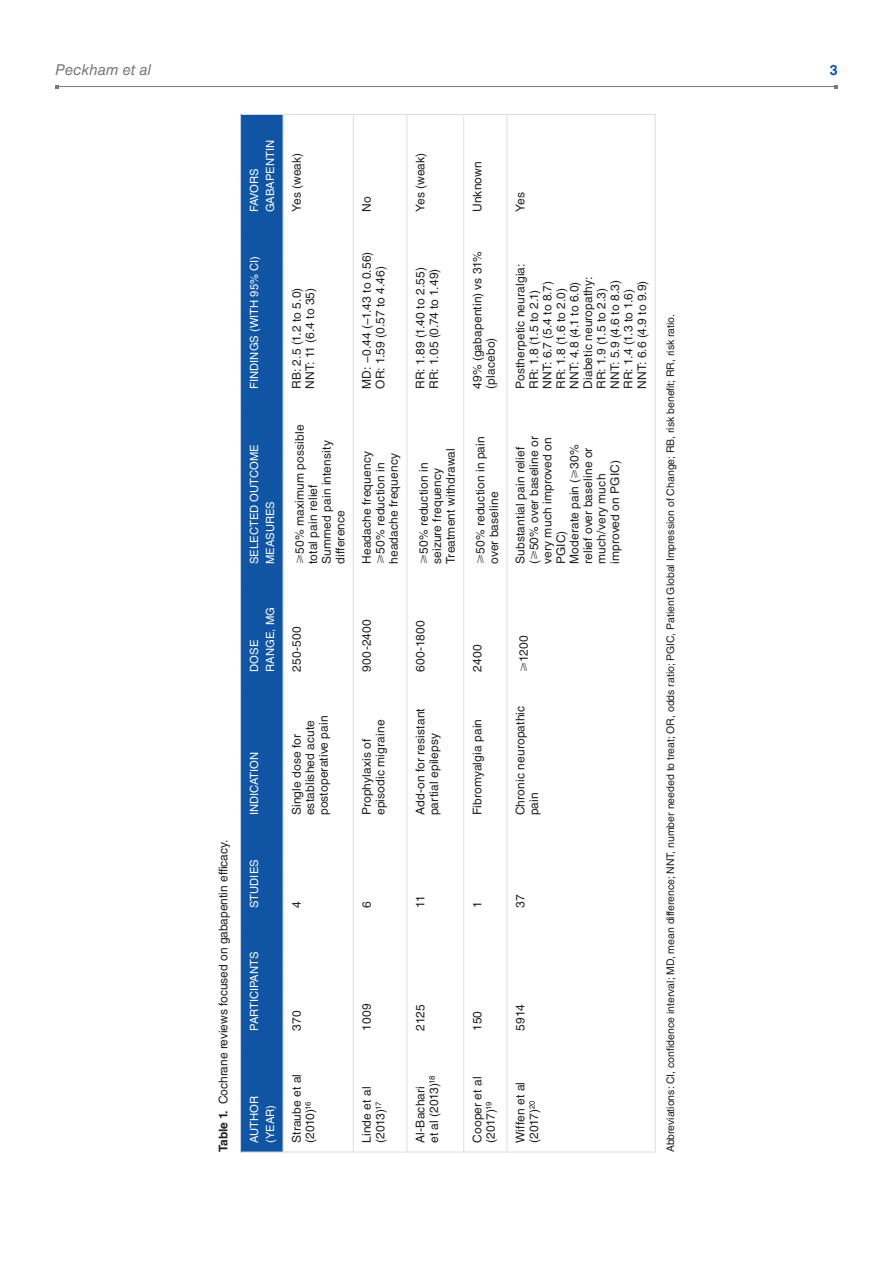
<style>
.page{position:relative;width:893px;height:1263px;background:#fff}
.page>*{position:absolute;margin:0;border:0;box-sizing:border-box;transform-origin:0 0}
.t1{font:italic 15px "Helvetica LT Std";color:#76787b}
.t2{font:700 14.25px "Helvetica LT Std";color:#1055a4}
.t3{font:12px/13.5px "Helvetica LT Std";letter-spacing:.01em;color:#231f20}
.t4{font:11.25px/15.8px "Helvetica LT Std";color:#fff}
.t5{font:10.5px "Helvetica LT Std";color:#231f20}
.s1{font-weight:700}
</style>
<div class="page">
<hr style="left:57px;top:86px;width:779px;height:1px;background:#76787b">
<div style="left:242px;top:115px;width:41px;height:1037px;background:#1055a4"></div>
<hr style="left:241px;top:1054px;width:1px;height:98px;background:#1055a4">
<hr style="left:241px;top:931px;width:1px;height:123px;background:#1055a4">
<hr style="left:241px;top:839px;width:1px;height:92px;background:#1055a4">
<hr style="left:241px;top:695px;width:1px;height:144px;background:#1055a4">
<hr style="left:241px;top:588px;width:1px;height:107px;background:#1055a4">
<hr style="left:241px;top:412px;width:1px;height:176px;background:#1055a4">
<hr style="left:241px;top:236px;width:1px;height:176px;background:#1055a4">
<hr style="left:241px;top:114px;width:1px;height:122px;background:#1055a4">
<hr style="left:242px;top:1152px;width:41px;height:1px;background:#dcdddf">
<hr style="left:242px;top:114px;width:41px;height:1px;background:#dcdddf">
<hr style="left:283px;top:1054px;width:1px;height:98px;background:#dcdddf">
<hr style="left:283px;top:1152px;width:70px;height:1px;background:#dcdddf">
<hr style="left:283px;top:931px;width:1px;height:123px;background:#dcdddf">
<hr style="left:283px;top:839px;width:1px;height:92px;background:#dcdddf">
<hr style="left:283px;top:695px;width:1px;height:144px;background:#dcdddf">
<hr style="left:283px;top:588px;width:1px;height:107px;background:#dcdddf">
<hr style="left:283px;top:412px;width:1px;height:176px;background:#dcdddf">
<hr style="left:283px;top:236px;width:1px;height:176px;background:#dcdddf">
<hr style="left:283px;top:114px;width:1px;height:122px;background:#dcdddf">
<hr style="left:283px;top:114px;width:70px;height:1px;background:#dcdddf">
<hr style="left:353px;top:1054px;width:1px;height:98px;background:#dcdddf">
<hr style="left:354px;top:1152px;width:53px;height:1px;background:#dcdddf">
<hr style="left:353px;top:931px;width:1px;height:123px;background:#dcdddf">
<hr style="left:353px;top:839px;width:1px;height:92px;background:#dcdddf">
<hr style="left:353px;top:695px;width:1px;height:144px;background:#dcdddf">
<hr style="left:353px;top:588px;width:1px;height:107px;background:#dcdddf">
<hr style="left:353px;top:412px;width:1px;height:176px;background:#dcdddf">
<hr style="left:353px;top:236px;width:1px;height:176px;background:#dcdddf">
<hr style="left:353px;top:114px;width:1px;height:122px;background:#dcdddf">
<hr style="left:354px;top:114px;width:53px;height:1px;background:#dcdddf">
<hr style="left:407px;top:1054px;width:1px;height:98px;background:#dcdddf">
<hr style="left:407px;top:1152px;width:56px;height:1px;background:#dcdddf">
<hr style="left:407px;top:931px;width:1px;height:123px;background:#dcdddf">
<hr style="left:407px;top:839px;width:1px;height:92px;background:#dcdddf">
<hr style="left:407px;top:695px;width:1px;height:144px;background:#dcdddf">
<hr style="left:407px;top:588px;width:1px;height:107px;background:#dcdddf">
<hr style="left:407px;top:412px;width:1px;height:176px;background:#dcdddf">
<hr style="left:407px;top:236px;width:1px;height:176px;background:#dcdddf">
<hr style="left:407px;top:114px;width:1px;height:122px;background:#dcdddf">
<hr style="left:407px;top:114px;width:56px;height:1px;background:#dcdddf">
<hr style="left:463px;top:1054px;width:1px;height:98px;background:#dcdddf">
<hr style="left:464px;top:1152px;width:43px;height:1px;background:#dcdddf">
<hr style="left:463px;top:931px;width:1px;height:123px;background:#dcdddf">
<hr style="left:463px;top:839px;width:1px;height:92px;background:#dcdddf">
<hr style="left:463px;top:695px;width:1px;height:144px;background:#dcdddf">
<hr style="left:463px;top:588px;width:1px;height:107px;background:#dcdddf">
<hr style="left:463px;top:412px;width:1px;height:176px;background:#dcdddf">
<hr style="left:463px;top:236px;width:1px;height:176px;background:#dcdddf">
<hr style="left:463px;top:114px;width:1px;height:122px;background:#dcdddf">
<hr style="left:464px;top:114px;width:43px;height:1px;background:#dcdddf">
<hr style="left:507px;top:1054px;width:1px;height:98px;background:#dcdddf">
<hr style="left:507px;top:1152px;width:148px;height:1px;background:#dcdddf">
<hr style="left:507px;top:931px;width:1px;height:123px;background:#dcdddf">
<hr style="left:507px;top:839px;width:1px;height:92px;background:#dcdddf">
<hr style="left:507px;top:695px;width:1px;height:144px;background:#dcdddf">
<hr style="left:507px;top:588px;width:1px;height:107px;background:#dcdddf">
<hr style="left:507px;top:412px;width:1px;height:176px;background:#dcdddf">
<hr style="left:507px;top:236px;width:1px;height:176px;background:#dcdddf">
<hr style="left:507px;top:114px;width:1px;height:122px;background:#dcdddf">
<hr style="left:507px;top:114px;width:148px;height:1px;background:#dcdddf">
<hr style="left:655px;top:1054px;width:1px;height:98px;background:#dcdddf">
<hr style="left:655px;top:931px;width:1px;height:123px;background:#dcdddf">
<hr style="left:655px;top:839px;width:1px;height:92px;background:#dcdddf">
<hr style="left:655px;top:695px;width:1px;height:144px;background:#dcdddf">
<hr style="left:655px;top:588px;width:1px;height:107px;background:#dcdddf">
<hr style="left:655px;top:412px;width:1px;height:176px;background:#dcdddf">
<hr style="left:655px;top:236px;width:1px;height:176px;background:#dcdddf">
<hr style="left:655px;top:114px;width:1px;height:122px;background:#dcdddf">
<p class="t1" style="left:55px;top:61px;width:97px">Peckham et al</p>
<p class="t2" style="left:830px;top:61px;width:9px">3</p>
<p class="t3" style="left:216px;top:1152px;width:314px;rotate:-90deg"><span class="s1">Table 1.</span> Cochrane reviews focused on gabapentin efficacy.</p>
<p class="t4" style="left:246px;top:212px;width:72px;rotate:-90deg">Favors gabapentin</p>
<p class="t3" style="left:290px;top:212px;width:61px;rotate:-90deg">Yes (weak)</p>
<p class="t4" style="left:246px;top:389px;width:134px;rotate:-90deg">Findings (with 95% CI)</p>
<p class="t4" style="left:246px;top:564px;width:121px;rotate:-90deg">Selected outcome measures</p>
<p class="t3" style="left:290px;top:389px;width:103px;rotate:-90deg">RB: 2.5 (1.2 to 5.0)<br>NNT: 11 (6.4 to 35)</p>
<p class="t3" style="left:293px;top:564px;width:141px;rotate:-90deg">⩾50% maximum possible total pain relief<br>Summed pain intensity difference</p>
<p class="t3" style="left:360px;top:212px;width:17px;rotate:-90deg">No</p>
<p class="t3" style="left:360px;top:389px;width:139px;rotate:-90deg">MD: −0.44 (−1.43 to 0.56)<br>OR: 1.59 (0.57 to 4.46)</p>
<p class="t3" style="left:414px;top:212px;width:61px;rotate:-90deg">Yes (weak)</p>
<p class="t3" style="left:414px;top:389px;width:123px;rotate:-90deg">RR: 1.89 (1.40 to 2.55)<br>RR: 1.05 (0.74 to 1.49)</p>
<p class="t3" style="left:470px;top:212px;width:52px;rotate:-90deg">Unknown</p>
<p class="t3" style="left:470px;top:389px;width:139px;rotate:-90deg">49% (gabapentin) vs 31% (placebo)</p>
<p class="t3" style="left:514px;top:212px;width:21px;rotate:-90deg">Yes</p>
<p class="t3" style="left:514px;top:389px;width:127px;rotate:-90deg">Postherpetic neuralgia:<br>RR: 1.8 (1.5 to 2.1)<br>NNT: 6.7 (5.4 to 8.7)<br>RR: 1.8 (1.6 to 2.0)<br>NNT: 4.8 (4.1 to 6.0)<br>Diabetic neuropathy:<br>RR: 1.9 (1.5 to 2.3)<br>NNT: 5.9 (4.6 to 8.3)<br>RR: 1.4 (1.3 to 1.6)<br>NNT: 6.6 (4.9 to 9.9)</p>
<p class="t3" style="left:360px;top:564px;width:115px;rotate:-90deg">Headache frequency ⩾50% reduction in headache frequency</p>
<p class="t3" style="left:417px;top:564px;width:117px;rotate:-90deg">⩾50% reduction in seizure frequency<br>Treatment withdrawal</p>
<p class="t3" style="left:473px;top:564px;width:129px;rotate:-90deg">⩾50% reduction in pain over baseline</p>
<p class="t3" style="left:514px;top:564px;width:129px;rotate:-90deg">Substantial pain relief (⩾50% over baseline or very much improved on<br>PGIC)<br>Moderate pain (⩾30% relief over baseline or much/very much improved on PGIC)</p>
<p class="t4" style="left:246px;top:672px;width:66px;rotate:-90deg">Dose range, mg</p>
<p class="t3" style="left:290px;top:672px;width:47px;rotate:-90deg">250-500</p>
<p class="t4" style="left:246px;top:815px;width:63px;rotate:-90deg">Indication</p>
<p class="t3" style="left:290px;top:815px;width:101px;rotate:-90deg">Single dose for established acute postoperative pain</p>
<p class="t3" style="left:360px;top:672px;width:54px;rotate:-90deg">900-2400</p>
<p class="t3" style="left:360px;top:815px;width:97px;rotate:-90deg">Prophylaxis of episodic migraine</p>
<p class="t3" style="left:414px;top:672px;width:53px;rotate:-90deg">600-1800</p>
<p class="t3" style="left:414px;top:815px;width:109px;rotate:-90deg">Add-on for resistant partial epilepsy</p>
<p class="t3" style="left:470px;top:672px;width:29px;rotate:-90deg">2400</p>
<p class="t3" style="left:470px;top:815px;width:98px;rotate:-90deg">Fibromyalgia pain</p>
<p class="t3" style="left:517px;top:672px;width:37px;rotate:-90deg">⩾1200</p>
<p class="t3" style="left:514px;top:815px;width:111px;rotate:-90deg">Chronic neuropathic pain</p>
<p class="t4" style="left:246px;top:908px;width:49px;rotate:-90deg">Studies</p>
<p class="t3" style="left:290px;top:908px;width:8px;rotate:-90deg">4</p>
<p class="t4" style="left:246px;top:1030px;width:79px;rotate:-90deg">Participants</p>
<p class="t3" style="left:290px;top:1030px;width:21px;rotate:-90deg">370</p>
<p class="t4" style="left:246px;top:1143px;width:47px;rotate:-90deg">Author (year)</p>
<p class="t3" style="left:290px;top:1143px;width:71px;rotate:-90deg">Straube et al (2010)<sup>16</sup></p>
<p class="t3" style="left:360px;top:908px;width:8px;rotate:-90deg">6</p>
<p class="t3" style="left:414px;top:908px;width:14px;rotate:-90deg">11</p>
<p class="t3" style="left:470px;top:908px;width:8px;rotate:-90deg">1</p>
<p class="t3" style="left:514px;top:908px;width:15px;rotate:-90deg">37</p>
<p class="t3" style="left:360px;top:1030px;width:28px;rotate:-90deg">1009</p>
<p class="t3" style="left:360px;top:1143px;width:58px;rotate:-90deg">Linde et al (2013)<sup>17</sup></p>
<p class="t3" style="left:414px;top:1030px;width:28px;rotate:-90deg">2125</p>
<p class="t3" style="left:414px;top:1143px;width:69px;rotate:-90deg">Al-Bachari et al (2013)<sup>18</sup></p>
<p class="t3" style="left:470px;top:1030px;width:21px;rotate:-90deg">150</p>
<p class="t3" style="left:514px;top:1030px;width:27px;rotate:-90deg">5914</p>
<p class="t3" style="left:470px;top:1143px;width:68px;rotate:-90deg">Cooper et al (2017)<sup>19</sup></p>
<p class="t3" style="left:514px;top:1143px;width:63px;rotate:-90deg">Wiffen et al (2017)<sup>20</sup></p>
<p class="t5" style="left:664px;top:1152px;width:840px;rotate:-90deg">Abbreviations: CI , confidence interval; MD, mean difference; NNT, number needed to treat; OR, odds ratio; PGIC, Patient Global I mpression of Change; RB, risk benefit; RR, risk ratio.</p>
</div>
